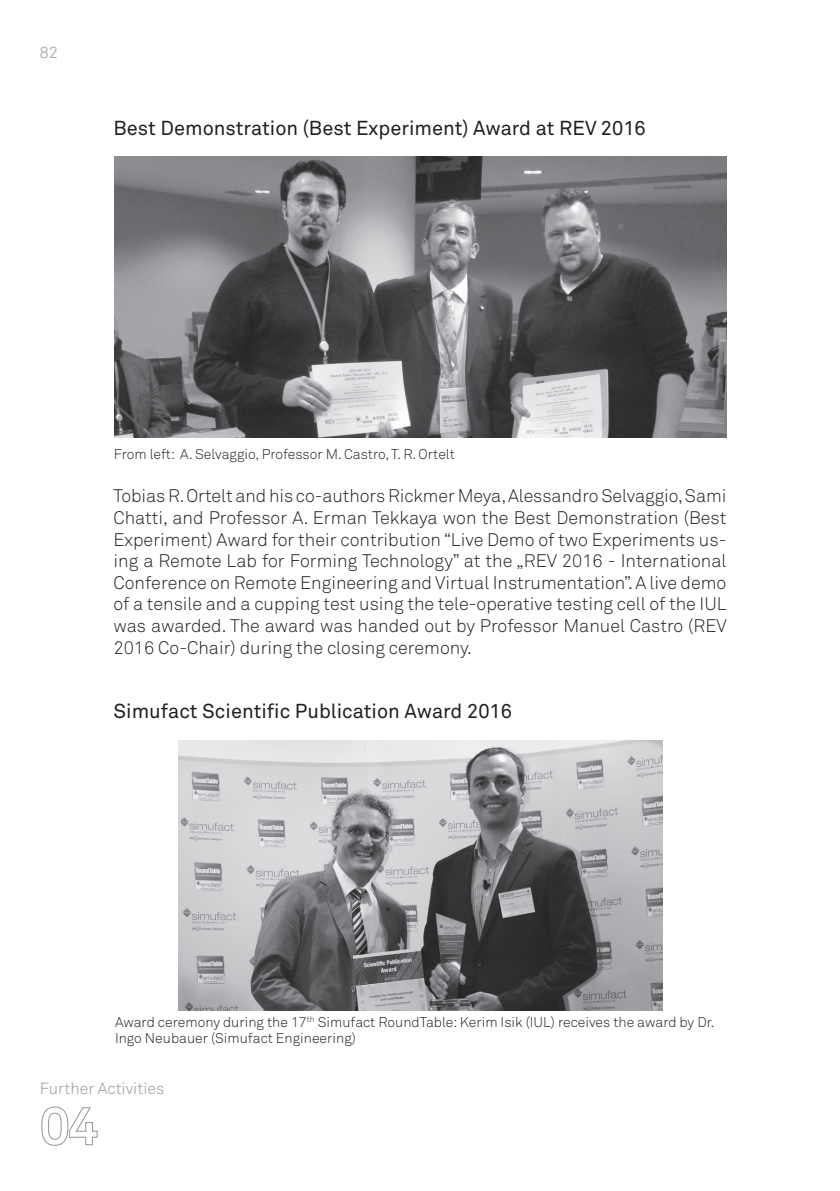
<style>
.page{position:relative;width:840px;height:1191px;background:#fff}
.page>*{position:absolute;margin:0;border:0;box-sizing:border-box;transform-origin:0 0}
.t1{font:20px "Akkurat Office";color:#231f20}
.t2{font:18px/21.6px "Akkurat Light Office";color:#231f20;text-align:justify}
.t3{font:16px "Akkurat Light Office";color:#939598}
.t4{font:14px/16.8px "Akkurat Light Office";color:#231f20}
</style>
<div class="page">
<svg style="left:41px;top:1106px;width:57px;height:40px"></svg>
<img style="left:178px;top:740px;width:484px;height:270px">
<img style="left:114px;top:157px;width:611px;height:280px">
<p class="t3" style="left:40px;top:43px;width:20px">82</p>
<p class="t1" style="left:113px;top:116px;width:533px">Best Demonstration (Best Experiment) Award at REV 2016</p>
<p class="t4" style="left:114px;top:446px;width:342px">From left: A. Selvaggio, Professor M. Castro, T. R. Ortelt</p>
<p class="t2" style="left:113px;top:485px;width:614px">Tobias R. Ortelt and his co-authors Rickmer Meya, Alessandro Selvaggio, Sami Chatti, and Professor A. Erman Tekkaya won the Best Demonstration (Best Experiment) Award for their contribution “Live Demo of two Experiments us&shy;ing a Remote Lab for Forming Technology” at the „REV 2016 - International Conference on Remote Engineering and Virtual Instrumentation”. A live demo of a tensile and a cupping test using the tele-operative testing cell of the IUL was awarded. The award was handed out by Professor Manuel Castro (REV 2016 Co-Chair) during the closing ceremony.</p>
<p class="t1" style="left:113px;top:700px;width:400px">Simufact Scientific Publication Award 2016</p>
<p class="t4" style="left:115px;top:1013px;width:600px">Award ceremony during the 17<sup>th</sup> Simufact RoundTable: Kerim Isik (IUL) receives the award by Dr.<br>Ingo Neubauer (Simufact Engineering)</p>
<p class="t3" style="left:40px;top:1078px;width:126px">Further Activities</p>
</div>
